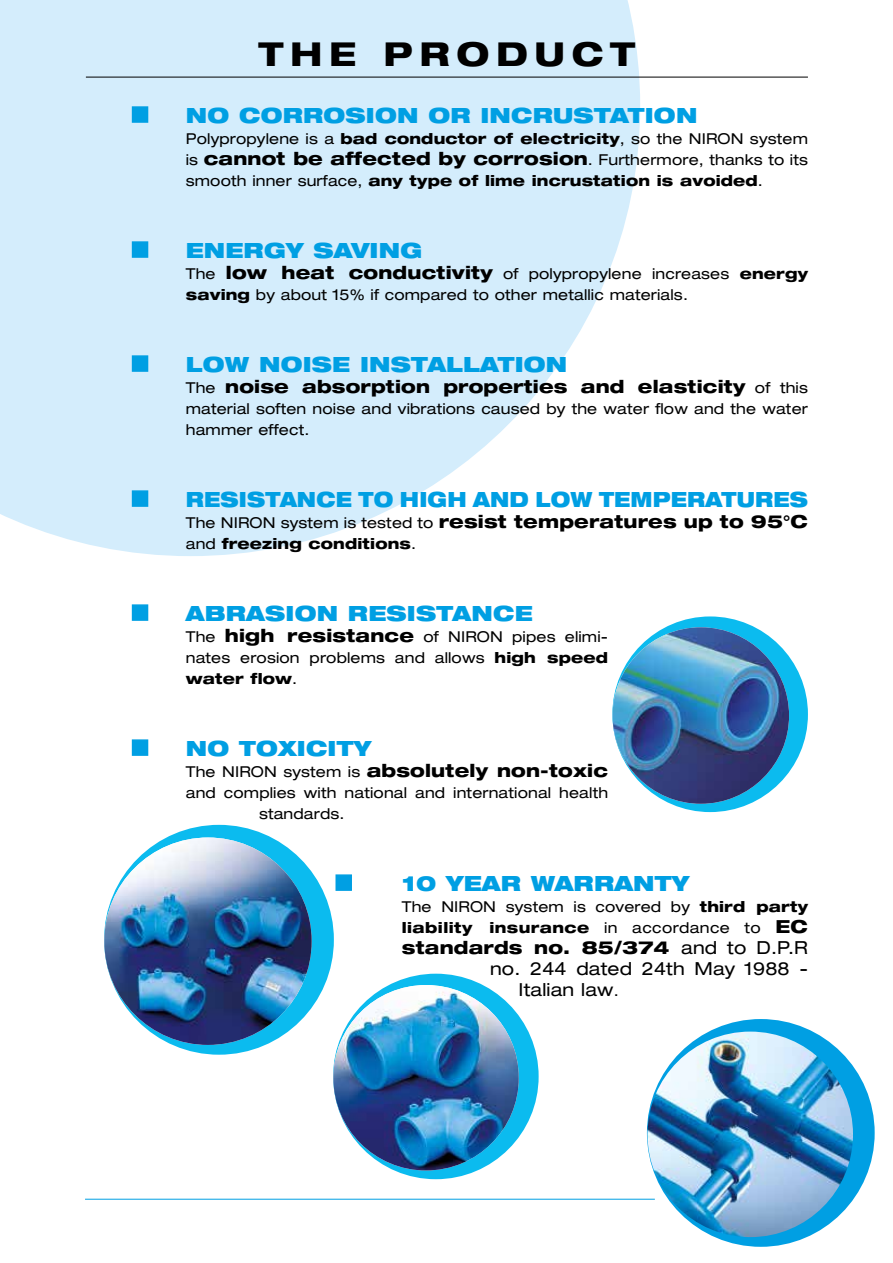
<style>
.page{position:relative;width:893px;height:1263px;background:#fff}
.page>*{position:absolute;margin:0;border:0;box-sizing:border-box;transform-origin:0 0}
._1_Titolo_Pagina{font:800 expanded 33px "Helvetica Neue LT Std";letter-spacing:.2em;color:#000}
._10_Titoletti{font:900 expanded 21px "Helvetica Neue LT Std";letter-spacing:.01em;color:#009fe3}
._10_Titoletti-2{font:900 expanded 21px "Helvetica Neue LT Std";letter-spacing:.01em;color:#009fe3;scale:.9 1}
._3_Testi{font:800 expanded 18px "Helvetica Neue LT Std";letter-spacing:.01em;color:#000}
._3_Testi-2{font:expanded 18px "Helvetica Neue LT Std";letter-spacing:.01em;color:#000}
._3_Testi-3{font:expanded 15px/21px "Helvetica Neue LT Std";letter-spacing:.01em;color:#000}
._3_Testi-4{font:800 expanded 15px "Helvetica Neue LT Std";letter-spacing:.01em;color:#000}
.s1{font-weight:800}
.s2{font-weight:400;font-size:15px}
.s3{font-weight:400}
.s4{font-weight:800;font-size:18px}
.s5{font-size:15px}
</style>
<div class="page">
<hr style="left:85px;top:1199px;width:570px;height:1px;background:#009fe3">
<svg style="left:0;top:0;width:640px;height:556px;background:#d9effc"></svg>
<hr style="left:86px;top:77px;width:722px;height:1px;background:#000">
<div style="left:647px;top:1019px;width:228px;height:228px;background:#009fe3;border-radius:50%"></div>
<img style="left:647px;top:1031px;width:206px;height:206px;border-radius:103px">
<div style="left:132px;top:106px;width:16px;height:17px;background:#009fe3;border:2px solid #009fe3"></div>
<div style="left:132px;top:241px;width:16px;height:17px;background:#009fe3;border:2px solid #009fe3"></div>
<div style="left:132px;top:355px;width:16px;height:17px;background:#009fe3;border:2px solid #009fe3"></div>
<div style="left:132px;top:490px;width:16px;height:17px;background:#009fe3;border:2px solid #009fe3"></div>
<div style="left:132px;top:604px;width:16px;height:17px;background:#009fe3;border:2px solid #009fe3"></div>
<div style="left:132px;top:739px;width:16px;height:17px;background:#009fe3;border:2px solid #009fe3"></div>
<div style="left:335px;top:874px;width:17px;height:17px;background:#009fe3;border:2px solid #009fe3"></div>
<div style="left:104px;top:825px;width:230px;height:230px;background:#0bbbef;border-radius:50%"></div>
<img style="left:104px;top:837px;width:208px;height:208px;border-radius:104px">
<div style="left:612px;top:616px;width:196px;height:196px;background:#0bbbef;border-radius:50%"></div>
<img style="left:612px;top:627px;width:177px;height:177px;border-radius:88px">
<div style="left:333px;top:974px;width:206px;height:205px;background:#0bbbef;border-radius:50%"></div>
<img style="left:333px;top:985px;width:186px;height:185px;border-radius:93px">
<p class="_1_Titolo_Pagina" style="left:259px;top:33px;width:378px">THE PRODUCT</p>
<p class="_10_Titoletti" style="left:186px;top:102px;width:513px">NO CORROSION OR INCRUSTATION</p>
<p class="_3_Testi-3" style="left:186px;top:128px;width:624px">Polypropylene is a <span class="s1">bad conductor of electricity</span>, so the NIRON system</p>
<p class="_3_Testi" style="left:186px;top:147px;width:624px"><span class="s2">is</span> cannot be affected by corrosion<span class="s2">. Furthermore, thanks to its</span></p>
<p class="_3_Testi-4" style="left:186px;top:171px;width:579px"><span class="s3">smooth inner surface,</span> any type of lime incrustation is avoided<span class="s3">.</span></p>
<p class="_10_Titoletti" style="left:186px;top:237px;width:238px">ENERGY SAVING</p>
<p class="_3_Testi-3" style="left:186px;top:263px;width:624px">The <span class="s4">low heat conductivity</span> of polypropylene increases <span class="s1">energy saving</span> by about 15% if compared to other metallic materials.</p>
<p class="_10_Titoletti" style="left:186px;top:351px;width:383px">LOW NOISE INSTALLATION</p>
<p class="_3_Testi" style="left:186px;top:375px;width:624px"><span class="s2">The</span> noise absorption properties and elasticity <span class="s2">of this</span></p>
<p class="_3_Testi-3" style="left:186px;top:398px;width:624px">material soften noise and vibrations caused by the water flow and the water hammer effect.</p>
<p class="_10_Titoletti-2" style="left:186px;top:486px;width:693px">RESISTANCE TO HIGH AND LOW TEMPERATURES</p>
<p class="_3_Testi" style="left:186px;top:510px;width:624px"><span class="s2">The NIRON system is tested to</span> resist temperatures up to 95°C</p>
<p class="_3_Testi-4" style="left:186px;top:534px;width:232px"><span class="s3">and</span> freezing conditions<span class="s3">.</span></p>
<p class="_10_Titoletti" style="left:186px;top:600px;width:348px">ABRASION RESISTANCE</p>
<p class="_3_Testi-3" style="left:186px;top:626px;width:424px;text-align:justify">The <span class="s4">high resistance</span> of NIRON pipes elimi&shy;nates erosion problems and allows <span class="s1">high speed water flow</span>.</p>
<p class="_10_Titoletti" style="left:186px;top:735px;width:187px">NO TOXICITY</p>
<p class="_3_Testi" style="left:186px;top:759px;width:424px"><span class="s2">The NIRON system is</span> absolutely non-toxic</p>
<p class="_3_Testi-3" style="left:259px;top:782px;width:351px;text-indent:-73px">and complies with national and international health standards.</p>
<p class="_10_Titoletti" style="left:402px;top:870px;width:289px">10 YEAR WARRANTY</p>
<p class="_3_Testi-3" style="left:402px;top:896px;width:408px">The NIRON system is covered by <span class="s1">third party liability insurance</span> in accordance to <span class="s4">EC</span></p>
<p class="_3_Testi" style="left:402px;top:936px;width:408px">standards no. 85/374 <span class="s3">and to D.P.R</span></p>
<p class="_3_Testi-2" style="left:490px;top:957px;width:319px">no. 244 dated 24th May 1988 -</p>
<p class="_3_Testi-2" style="left:518px;top:978px;width:102px">Italian law<span class="s5">.</span></p>
</div>
